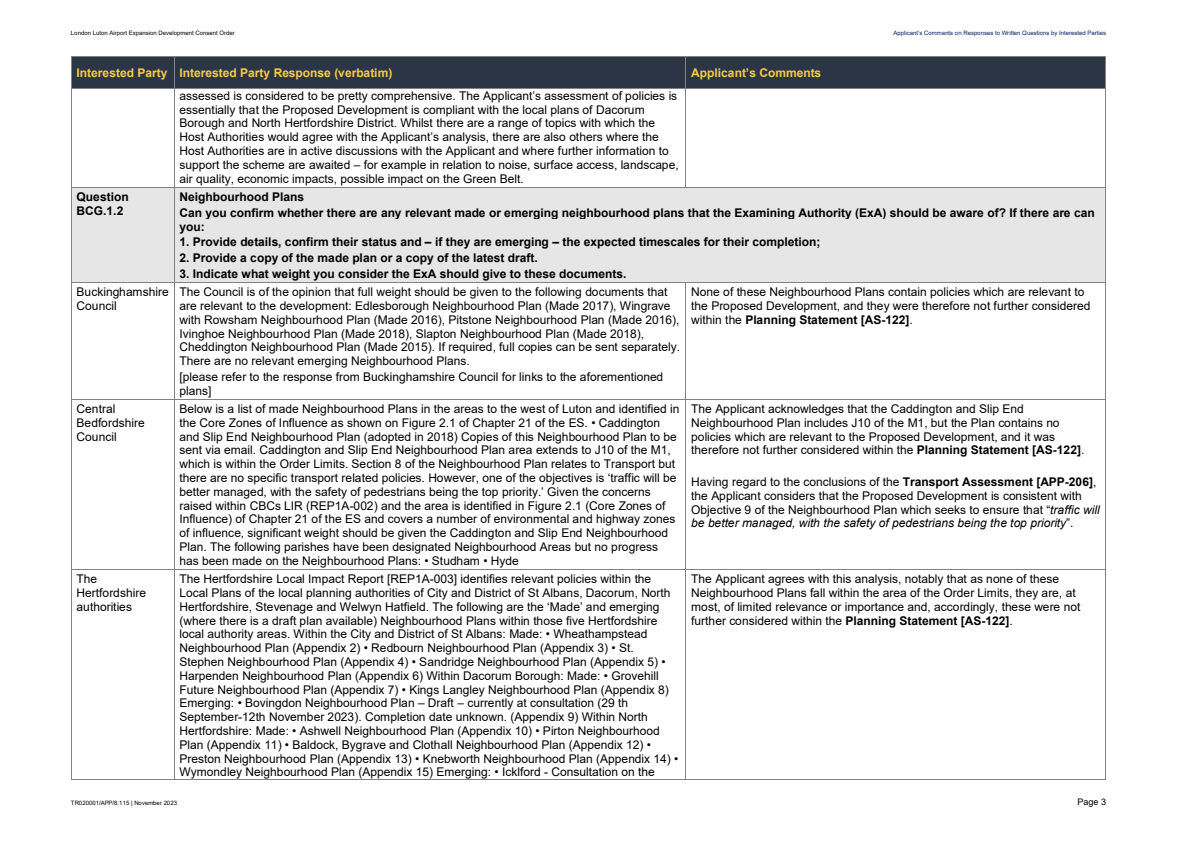
<style>
.page{position:relative;width:1191px;height:842px;background:#fff}
.page>*{position:absolute;margin:0;border:0;box-sizing:border-box;transform-origin:0 0}
.t1{font:12px/13.8px "Arial";color:#000}
.t2{font:700 12px/13.8px "Arial";color:#000}
.t3{font:700 12px "Arial";color:#f7cc46}
.t4{font:9px "Arial";color:#000}
.t5{font:6px "Arial";letter-spacing:.005em;color:#000}
.t6{font:6px "Arial";color:#002060}
.s1{font-weight:700}
.s2{font-style:italic}
</style>
<div class="page">
<div style="left:71px;top:57px;width:103px;height:31px;background:#2b3545"></div>
<div style="left:179px;top:57px;width:501px;height:31px;background:#2b3545"></div>
<div style="left:686px;top:57px;width:419px;height:31px;background:#2b3545"></div>
<hr style="left:71px;top:57px;width:103px;height:1px;background:#828282">
<hr style="left:174px;top:57px;width:511px;height:1px;background:#828282">
<hr style="left:686px;top:57px;width:419px;height:1px;background:#828282">
<hr style="left:71px;top:57px;width:1px;height:31px;background:#828282">
<hr style="left:174px;top:57px;width:1px;height:31px;background:#828282">
<hr style="left:685px;top:57px;width:1px;height:31px;background:#828282">
<hr style="left:1105px;top:57px;width:1px;height:31px;background:#828282">
<hr style="left:71px;top:88px;width:103px;height:1px;background:#828282">
<hr style="left:174px;top:88px;width:511px;height:1px;background:#828282">
<hr style="left:686px;top:88px;width:419px;height:1px;background:#828282">
<hr style="left:71px;top:88px;width:1px;height:99px;background:#828282">
<hr style="left:174px;top:88px;width:1px;height:99px;background:#828282">
<hr style="left:685px;top:88px;width:1px;height:99px;background:#828282">
<hr style="left:1105px;top:88px;width:1px;height:99px;background:#828282">
<div style="left:71px;top:188px;width:103px;height:94px;background:#e6e6e6"></div>
<div style="left:179px;top:188px;width:921px;height:17px;background:#e6e6e6"></div>
<div style="left:179px;top:205px;width:921px;height:14px;background:#e6e6e6"></div>
<div style="left:179px;top:219px;width:921px;height:16px;background:#e6e6e6"></div>
<div style="left:179px;top:235px;width:921px;height:16px;background:#e6e6e6"></div>
<div style="left:179px;top:251px;width:921px;height:16px;background:#e6e6e6"></div>
<div style="left:179px;top:267px;width:921px;height:15px;background:#e6e6e6"></div>
<hr style="left:71px;top:187px;width:103px;height:1px;background:#828282">
<hr style="left:174px;top:187px;width:511px;height:1px;background:#828282">
<hr style="left:686px;top:187px;width:419px;height:1px;background:#828282">
<hr style="left:71px;top:188px;width:1px;height:94px;background:#828282">
<hr style="left:174px;top:188px;width:1px;height:94px;background:#828282">
<hr style="left:1105px;top:188px;width:1px;height:94px;background:#828282">
<hr style="left:71px;top:282px;width:103px;height:1px;background:#828282">
<hr style="left:174px;top:282px;width:511px;height:1px;background:#828282">
<hr style="left:686px;top:282px;width:419px;height:1px;background:#828282">
<hr style="left:71px;top:283px;width:1px;height:116px;background:#828282">
<hr style="left:174px;top:283px;width:1px;height:116px;background:#828282">
<hr style="left:685px;top:283px;width:1px;height:116px;background:#828282">
<hr style="left:1105px;top:283px;width:1px;height:116px;background:#828282">
<hr style="left:71px;top:399px;width:103px;height:1px;background:#828282">
<hr style="left:174px;top:399px;width:511px;height:1px;background:#828282">
<hr style="left:686px;top:399px;width:419px;height:1px;background:#828282">
<hr style="left:71px;top:400px;width:1px;height:169px;background:#828282">
<hr style="left:174px;top:400px;width:1px;height:169px;background:#828282">
<hr style="left:685px;top:400px;width:1px;height:169px;background:#828282">
<hr style="left:1105px;top:400px;width:1px;height:169px;background:#828282">
<hr style="left:71px;top:569px;width:103px;height:1px;background:#828282">
<hr style="left:174px;top:569px;width:511px;height:1px;background:#828282">
<hr style="left:686px;top:569px;width:419px;height:1px;background:#828282">
<hr style="left:71px;top:570px;width:1px;height:209px;background:#828282">
<hr style="left:71px;top:779px;width:103px;height:1px;background:#828282">
<hr style="left:174px;top:570px;width:1px;height:209px;background:#828282">
<hr style="left:174px;top:779px;width:511px;height:1px;background:#828282">
<hr style="left:685px;top:570px;width:1px;height:209px;background:#828282">
<hr style="left:686px;top:779px;width:419px;height:1px;background:#828282">
<hr style="left:1105px;top:570px;width:1px;height:209px;background:#828282">
<p class="t5" style="left:71px;top:29px;width:165px">London Luton Airport Expansion Development Consent Order</p>
<p class="t6" style="left:893px;top:29px;width:214px">Applicant’s Comments on Responses to Written Questions by Interested Parties</p>
<p class="t3" style="left:77px;top:64px;width:92px">Interested Party</p>
<p class="t3" style="left:179px;top:64px;width:214px">Interested Party Response (verbatim)</p>
<p class="t3" style="left:691px;top:64px;width:132px">Applicant’s Comments</p>
<p class="t1" style="left:179px;top:89px;width:501px">assessed is considered to be pretty comprehensive. The Applicant’s assessment of policies is essentially that the Proposed Development is compliant with the local plans of Dacorum Borough and North Hertfordshire District. Whilst there are a range of topics with which the Host Authorities would agree with the Applicant’s analysis, there are also others where the Host Authorities are in active discussions with the Applicant and where further information to support the scheme are awaited – for example in relation to noise, surface access, landscape, air quality, economic impacts, possible impact on the Green Belt.</p>
<p class="t2" style="left:77px;top:190px;width:54px">Question<br>BCG.1.2</p>
<p class="t2" style="left:179px;top:190px;width:126px">Neighbourhood Plans</p>
<p class="t2" style="left:179px;top:206px;width:916px">Can you confirm whether there are any relevant made or emerging neighbourhood plans that the Examining Authority (ExA) should be aware of? If there are can you:</p>
<p class="t2" style="left:179px;top:235px;width:642px">1. Provide details, confirm their status and – if they are emerging – the expected timescales for their completion;</p>
<p class="t2" style="left:179px;top:251px;width:360px">2. Provide a copy of the made plan or a copy of the latest draft.</p>
<p class="t2" style="left:179px;top:267px;width:448px">3. Indicate what weight you consider the ExA should give to these documents.</p>
<p class="t1" style="left:77px;top:285px;width:94px">Buckinghamshire<br>Council</p>
<p class="t1" style="left:179px;top:285px;width:502px">The Council is of the opinion that full weight should be given to the following documents that are relevant to the development: Edlesborough Neighbourhood Plan (Made 2017), Wingrave with Rowsham Neighbourhood Plan (Made 2016), Pitstone Neighbourhood Plan (Made 2016), Ivinghoe Neighbourhood Plan (Made 2018), Slapton Neighbourhood Plan (Made 2018), Cheddington Neighbourhood Plan (Made 2015). If required, full copies can be sent separately.<br>There are no relevant emerging Neighbourhood Plans.</p>
<p class="t1" style="left:179px;top:370px;width:485px">[please refer to the response from Buckinghamshire Council for links to the aforementioned plans]</p>
<p class="t1" style="left:691px;top:285px;width:401px">None of these Neighbourhood Plans contain policies which are relevant to the Proposed Development, and they were therefore not further considered within the <span class="s1">Planning Statement [AS-122]</span>.</p>
<p class="t1" style="left:77px;top:402px;width:70px">Central<br>Bedfordshire<br>Council</p>
<p class="t1" style="left:179px;top:402px;width:501px">Below is a list of made Neighbourhood Plans in the areas to the west of Luton and identified in the Core Zones of Influence as shown on Figure 2.1 of Chapter 21 of the ES. • Caddington and Slip End Neighbourhood Plan (adopted in 2018) Copies of this Neighbourhood Plan to be sent via email. Caddington and Slip End Neighbourhood Plan area extends to J10 of the M1, which is within the Order Limits. Section 8 of the Neighbourhood Plan relates to Transport but there are no specific transport related policies. However, one of the objectives is ‘traffic will be better managed, with the safety of pedestrians being the top priority.’ Given the concerns raised within CBCs LIR (REP1A-002) and the area is identified in Figure 2.1 (Core Zones of Influence) of Chapter 21 of the ES and covers a number of environmental and highway zones of influence, significant weight should be given the Caddington and Slip End Neighbourhood Plan. The following parishes have been designated Neighbourhood Areas but no progress has been made on the Neighbourhood Plans: • Studham • Hyde</p>
<p class="t1" style="left:691px;top:402px;width:394px">The Applicant acknowledges that the Caddington and Slip End Neighbourhood Plan includes J10 of the M1, but the Plan contains no policies which are relevant to the Proposed Development, and it was therefore not further considered within the <span class="s1">Planning Statement [AS-122]</span>.</p>
<p class="t1" style="left:691px;top:475px;width:410px">Having regard to the conclusions of the <span class="s1">Transport Assessment [APP-206]</span>, the Applicant considers that the Proposed Development is consistent with Objective 9 of the Neighbourhood Plan which seeks to ensure that “<span class="s2">traffic will be better managed, with the safety of pedestrians being the top priority</span>”.</p>
<p class="t1" style="left:77px;top:572px;width:71px">The<br>Hertfordshire authorities</p>
<p class="t1" style="left:179px;top:572px;width:500px">The Hertfordshire Local Impact Report [REP1A-003] identifies relevant policies within the Local Plans of the local planning authorities of City and District of St Albans, Dacorum, North Hertfordshire, Stevenage and Welwyn Hatfield. The following are the ‘Made’ and emerging (where there is a draft plan available) Neighbourhood Plans within those five Hertfordshire local authority areas. Within the City and District of St Albans: Made: • Wheathampstead Neighbourhood Plan (Appendix 2) • Redbourn Neighbourhood Plan (Appendix 3) • St.<br>Stephen Neighbourhood Plan (Appendix 4) • Sandridge Neighbourhood Plan (Appendix 5) • Harpenden Neighbourhood Plan (Appendix 6) Within Dacorum Borough: Made: • Grovehill Future Neighbourhood Plan (Appendix 7) • Kings Langley Neighbourhood Plan (Appendix 8)<br>Emerging: • Bovingdon Neighbourhood Plan – Draft – currently at consultation (29 th September-12th November 2023). Completion date unknown. (Appendix 9) Within North Hertfordshire: Made: • Ashwell Neighbourhood Plan (Appendix 10) • Pirton Neighbourhood Plan (Appendix 11) • Baldock, Bygrave and Clothall Neighbourhood Plan (Appendix 12) • Preston Neighbourhood Plan (Appendix 13) • Knebworth Neighbourhood Plan (Appendix 14) • Wymondley Neighbourhood Plan (Appendix 15) Emerging: • Icklford - Consultation on the</p>
<p class="t1" style="left:691px;top:572px;width:391px">The Applicant agrees with this analysis, notably that as none of these Neighbourhood Plans fall within the area of the Order Limits, they are, at most, of limited relevance or importance and, accordingly, these were not further considered within the <span class="s1">Planning Statement [AS-122]</span>.</p>
<p class="t5" style="left:71px;top:799px;width:108px">TR020001/APP/8.115 | November 2023</p>
<p class="t4" style="left:1077px;top:795px;width:30px">Page 3</p>
</div>
